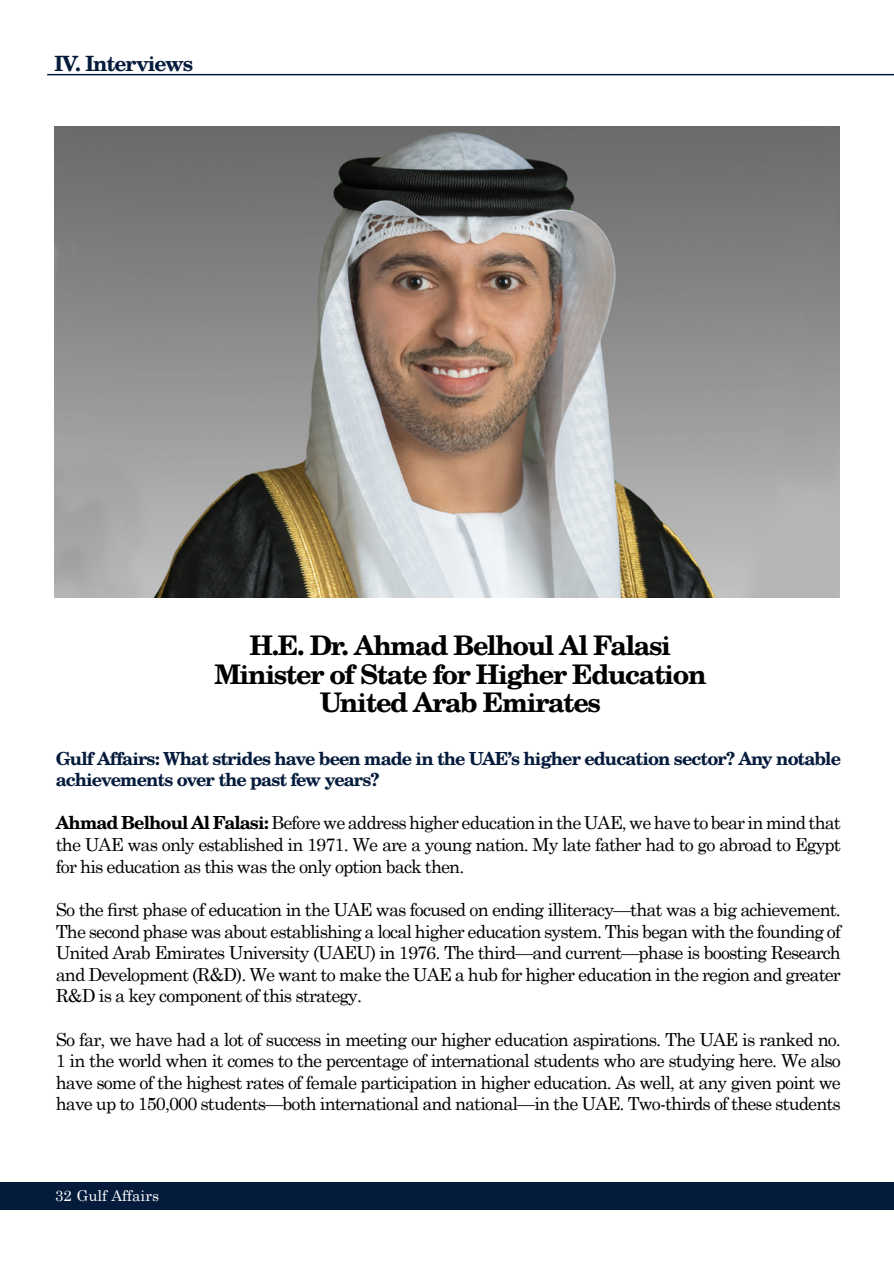
<style>
.page{position:relative;width:894px;height:1263px;background:#fff}
.page>*{position:absolute;margin:0;border:0;box-sizing:border-box;transform-origin:0 0}
.t1{font:700 27px/28.5px "Te X Gyre Schola";letter-spacing:-.05em;color:#000;text-align:center}
.t2{font:700 21px "Te X Gyre Schola";letter-spacing:-.05em;color:#051b3c}
.t3{font:18px/21.6px "Century Schoolbook";letter-spacing:-.05em;color:#000;text-align:justify}
.t4{font:700 18px/21.6px "Te X Gyre Schola";letter-spacing:-.05em;color:#051b3c}
.t5{font:15px "Century Schoolbook";color:#fff}
.s1{font-family:"Te X Gyre Schola";font-weight:700}
</style>
<div class="page">
<img style="left:54px;top:127px;width:785px;height:471px">
<div style="left:0;top:1182px;width:893px;height:27px;background:#051b3c"></div>
<hr style="left:47px;top:74px;width:846px;height:1px;background:#051b3c">
<p class="t2" style="left:54px;top:46px;width:141px">IV. Interviews</p>
<h1 class="t1" style="left:214px;top:630px;width:493px">H.E. Dr. Ahmad Belhoul Al Falasi<br>Minister of State for Higher Education<br>United Arab Emirates</h1>
<p class="t4" style="left:56px;top:746px;width:786px">Gulf Affairs: What strides have been made in the UAE’s higher education sector? Any notable achievements over the past few years?</p>
<p class="t3" style="left:56px;top:811px;width:786px"><span class="s1">Ahmad Belhoul Al Falasi:</span> Before we address higher education in the UAE, we have to bear in mind that the UAE was only established in 1971. We are a young nation. My late father had to go abroad to Egypt for his education as this was the only option back then.</p>
<p class="t3" style="left:56px;top:898px;width:786px">So the first phase of education in the UAE was focused on ending illiteracy—that was a big achievement.<br>The second phase was about establishing a local higher education system. This began with the founding of United Arab Emirates University (UAEU) in 1976. The third—and current—phase is boosting Research and Development (R&amp;D). We want to make the UAE a hub for higher education in the region and greater R&amp;D is a key component of this strategy.</p>
<p class="t3" style="left:56px;top:1027px;width:786px">So far, we have had a lot of success in meeting our higher education aspirations. The UAE is ranked no.<br>1 in the world when it comes to the percentage of international students who are studying here. We also have some of the highest rates of female participation in higher education. As well, at any given point we have up to 150,000 students—both international and national—in the UAE. Two-thirds of these students</p>
<p class="t5" style="left:55px;top:1186px;width:105px">32 Gulf Affairs</p>
</div>
